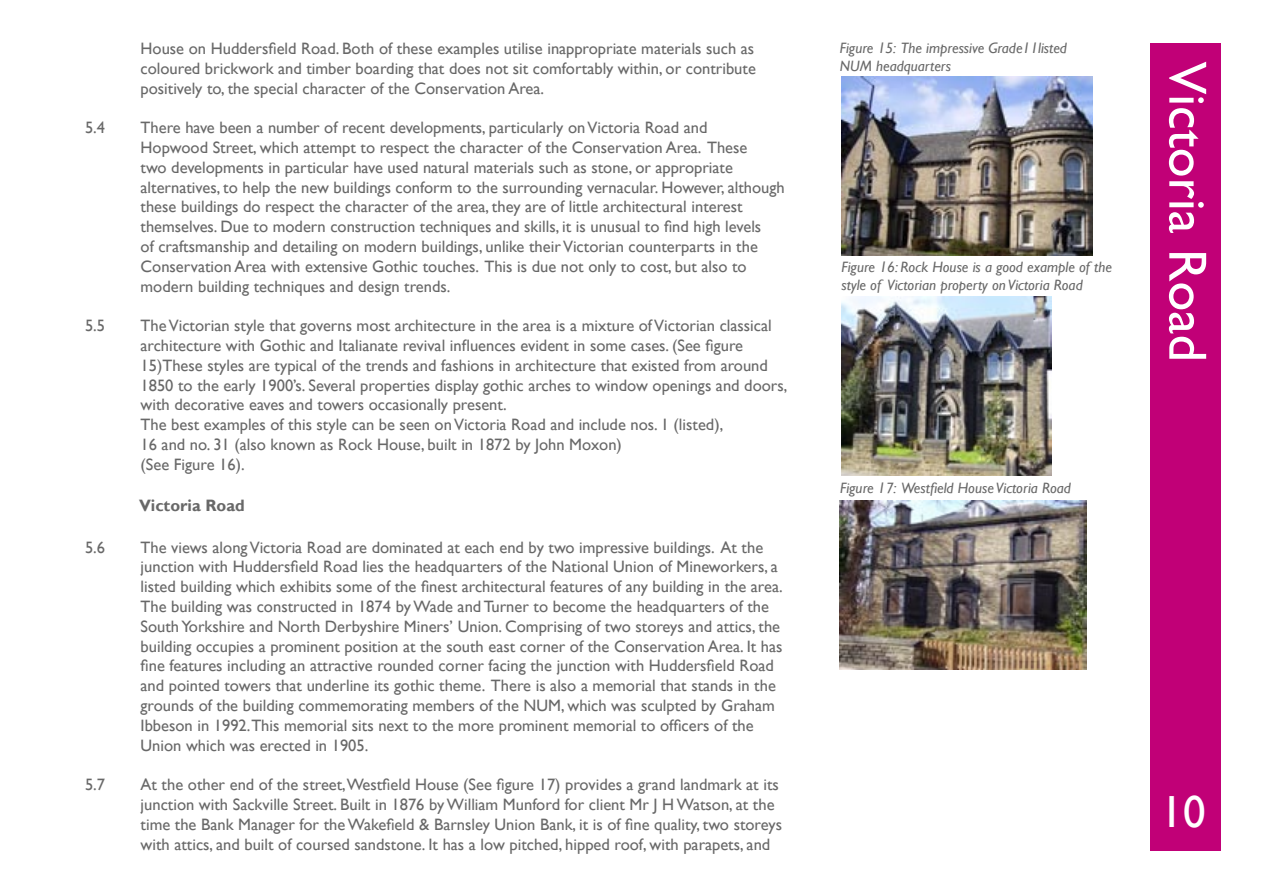
<style>
.page{position:relative;width:1263px;height:893px;background:#fff}
.page>*{position:absolute;margin:0;border:0;box-sizing:border-box;transform-origin:0 0}
.t1{font:54px "Gill Sans";color:#fff}
.t2{font:45px "Gill Sans";color:#fff}
.Paragraph_Style_1{font:16.5px/19.8px "Gill Sans";color:#686868}
.headings1{font:700 16.5px "Gill Sans";color:#686868}
.photo_labels{font:italic 15px/18px "Gill Sans";color:#686868}
</style>
<div class="page">
<div style="left:1150px;top:43px;width:70px;height:807px;background:#c10077"></div>
<img style="left:841px;top:77px;width:252px;height:178px">
<img style="left:839px;top:501px;width:247px;height:168px">
<img style="left:842px;top:297px;width:209px;height:178px">
<p class="Paragraph_Style_1" style="left:141px;top:39px;width:617px">House on Huddersfield Road. Both of these examples utilise inappropriate materials such as coloured brickwork and timber boarding that does not sit comfortably within, or contribute</p>
<p class="Paragraph_Style_1" style="left:141px;top:78px;width:405px">positively to, the special character of the Conservation Area.</p>
<p class="Paragraph_Style_1" style="left:85px;top:118px;width:22px">5.4</p>
<p class="Paragraph_Style_1" style="left:141px;top:118px;width:646px">There have been a number of recent developments, particularly on Victoria Road and<br>Hopwood Street, which attempt to respect the character of the Conservation Area. These<br>two developments in particular have used natural materials such as stone, or appropriate alternatives, to help the new buildings conform to the surrounding vernacular. However, although these buildings do respect the character of the area, they are of little architectural interest themselves. Due to modern construction techniques and skills, it is unusual to find high levels<br>of craftsmanship and detailing on modern buildings, unlike their Victorian counterparts in the Conservation Area with extensive Gothic touches. This is due not only to cost, but also to modern building techniques and design trends.</p>
<p class="Paragraph_Style_1" style="left:85px;top:316px;width:22px">5.5</p>
<p class="Paragraph_Style_1" style="left:141px;top:316px;width:648px">The Victorian style that governs most architecture in the area is a mixture of Victorian classical architecture with Gothic and Italianate revival influences evident in some cases. (See figure 15)These styles are typical of the trends and fashions in architecture that existed from around 1850 to the early 1900’s. Several properties display gothic arches to window openings and doors, with decorative eaves and towers occasionally present.</p>
<p class="Paragraph_Style_1" style="left:141px;top:415px;width:584px">The best examples of this style can be seen on Victoria Road and include nos. 1 (listed),</p>
<p class="Paragraph_Style_1" style="left:141px;top:435px;width:483px">16 and no. 31 (also known as Rock House, built in 1872 by John Moxon)</p>
<p class="Paragraph_Style_1" style="left:141px;top:455px;width:106px">(See Figure 16).</p>
<p class="headings1" style="left:139px;top:496px;width:107px">Victoria Road</p>
<p class="Paragraph_Style_1" style="left:85px;top:537px;width:22px">5.6</p>
<p class="Paragraph_Style_1" style="left:141px;top:537px;width:644px">The views along Victoria Road are dominated at each end by two impressive buildings. At the junction with Huddersfield Road lies the headquarters of the National Union of Mineworkers, a listed building which exhibits some of the finest architectural features of any building in the area.<br>The building was constructed in 1874 by Wade and Turner to become the headquarters of the South Yorkshire and North Derbyshire Miners’ Union. Comprising of two storeys and attics, the building occupies a prominent position at the south east corner of the Conservation Area. It has fine features including an attractive rounded corner facing the junction with Huddersfield Road and pointed towers that underline its gothic theme. There is also a memorial that stands in the grounds of the building commemorating members of the NUM, which was sculpted by Graham Ibbeson in 1992.This memorial sits next to the more prominent memorial to officers of the Union which was erected in 1905.</p>
<p class="Paragraph_Style_1" style="left:85px;top:775px;width:22px">5.7</p>
<p class="Paragraph_Style_1" style="left:141px;top:775px;width:643px">At the other end of the street,Westfield House (See figure 17) provides a grand landmark at its junction with Sackville Street. Built in 1876 by William Munford for client Mr J H Watson, at the time the Bank Manager for the Wakefield &amp; Barnsley Union Bank, it is of fine quality, two storeys with attics, and built of coursed sandstone. It has a low pitched, hipped roof, with parapets, and</p>
<p class="photo_labels" style="left:840px;top:39px;width:229px">Figure 15: The impressive Grade11listed<br>NUM headquarters</p>
<p class="photo_labels" style="left:841px;top:258px;width:272px">Figure 16: Rock House is a good example of the style of Victorian property on Victoria Road</p>
<p class="photo_labels" style="left:840px;top:480px;width:232px">Figure 17: Westfield House Victoria Road</p>
<h1 class="t1" style="left:1219px;top:62px;width:302px;rotate:90deg">Victoria Road</h1>
<p class="t2" style="left:1160px;top:786px;width:46px">10</p>
</div>
